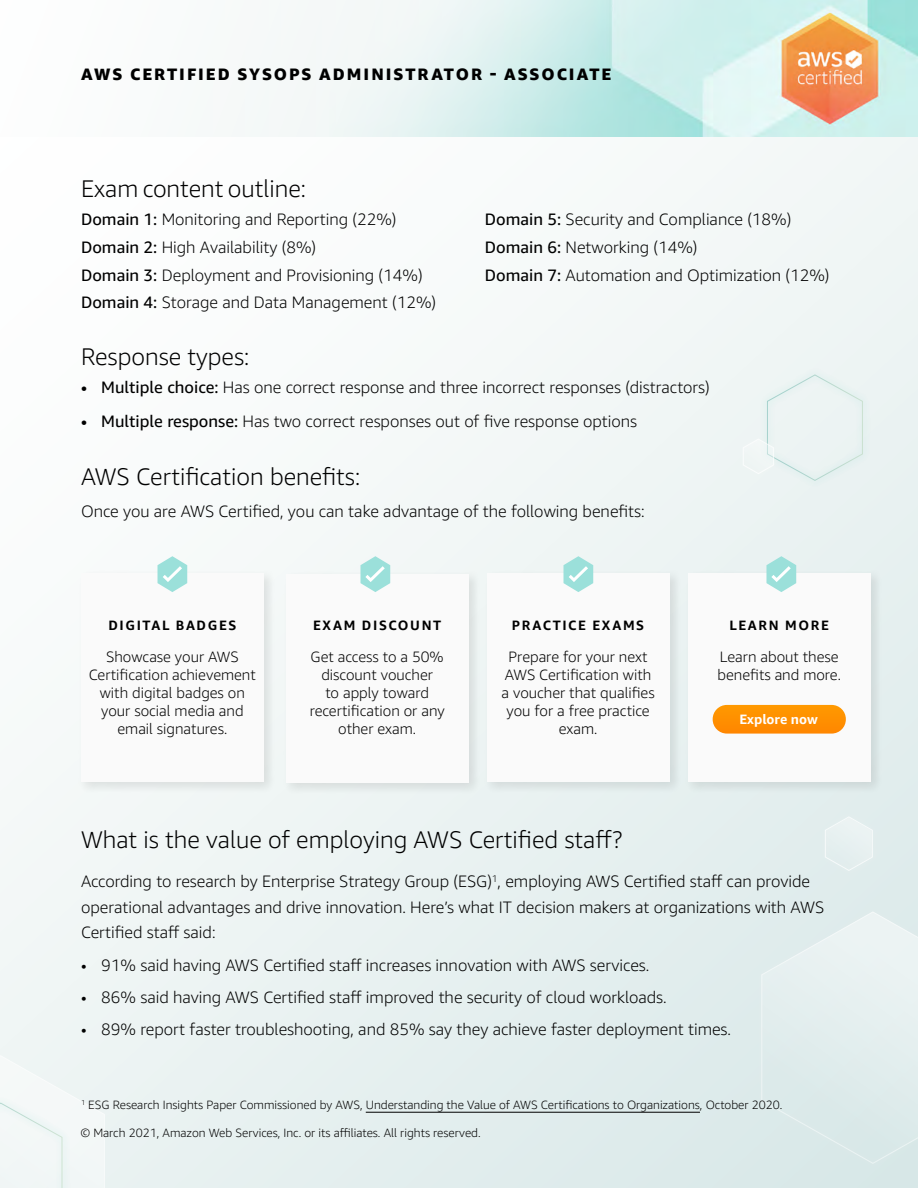
<style>
.page{position:relative;width:918px;height:1188px;background:#fff}
.page>*{position:absolute;margin:0;border:0;box-sizing:border-box;transform-origin:0 0}
.t1{font:300 24px "Amazon Ember";color:#000}
.t2{font:300 16.5px/27.8px "Amazon Ember";color:#000}
.t3{font:800 16.5px "Amazon Ember";letter-spacing:.12em;color:#000}
.t4{font:300 15px/18px "Amazon Ember";color:#000;text-align:center}
.t5{font:700 13.5px "Amazon Ember";letter-spacing:.12em;color:#000}
.t6{font:700 13.5px "Amazon Ember";color:#fff}
.t7{font:300 12px "Amazon Ember";color:#000}
.s1{font-weight:400}
</style>
<div class="page">
<div style="left:1px;top:0;width:916px;height:1188px;background:linear-gradient(to right,#f7fafa,#e7f0f0)"></div>
<img style="left:751px;top:0;width:167px;height:136px">
<svg style="left:1px;top:0;width:750px;height:136px"></svg>
<div style="left:753px;top:904px;width:165px;height:267px;background:#deebeb"></div>
<svg style="left:761px;top:912px;width:157px;height:251px"></svg>
<div style="left:816px;top:809px;width:65px;height:69px;background:#e1eded"></div>
<svg style="left:825px;top:817px;width:48px;height:54px"></svg>
<div style="left:758px;top:367px;width:113px;height:121px;background:#ebf3f2"></div>
<div style="left:0;top:1047px;width:113px;height:141px;background:#edf4f3"></div>
<div style="left:734px;top:431px;width:48px;height:51px;background:#eef4f4"></div>
<svg style="left:743px;top:374px;width:120px;height:107px"></svg>
<hr style="left:366px;top:1112px;width:334px;height:1px;background:#000">
<svg style="left:0;top:1056px;width:105px;height:132px"></svg>
<div style="left:77px;top:569px;width:200px;height:226px;background:#000;opacity:.1"></div>
<div style="left:81px;top:573px;width:183px;height:209px;background:#fafafa"></div>
<div style="left:282px;top:570px;width:200px;height:226px;background:#000;opacity:.1"></div>
<div style="left:286px;top:574px;width:183px;height:209px;background:#fafafa"></div>
<div style="left:483px;top:569px;width:200px;height:226px;background:#000;opacity:.1"></div>
<div style="left:487px;top:573px;width:183px;height:209px;background:#fafafa"></div>
<div style="left:684px;top:569px;width:200px;height:226px;background:#000;opacity:.1"></div>
<div style="left:688px;top:573px;width:183px;height:209px;background:#fafafa"></div>
<svg style="left:713px;top:705px;width:133px;height:29px;background:#fe950e"></svg>
<svg style="left:158px;top:556px;width:29px;height:36px"></svg>
<svg style="left:361px;top:556px;width:29px;height:36px"></svg>
<svg style="left:564px;top:556px;width:29px;height:36px"></svg>
<svg style="left:767px;top:556px;width:29px;height:36px"></svg>
<p class="t3" style="left:81px;top:64px;width:532px">AWS CERTIFIED SYSOPS ADMINISTRATOR - ASSOCIATE</p>
<h1 class="t1" style="left:81px;top:173px;width:227px">Exam content outline:</h1>
<p class="t2" style="left:81px;top:205px;width:357px"><span class="s1">Domain 1:</span> Monitoring and Reporting (22%)<br><span class="s1">Domain 2:</span> High Availability (8%)<br><span class="s1">Domain 3:</span> Deployment and Provisioning (14%)<br><span class="s1">Domain 4:</span> Storage and Data Management (12%)</p>
<p class="t2" style="left:485px;top:206px;width:346px"><span class="s1">Domain 5:</span> Security and Compliance (18%)<br><span class="s1">Domain 6:</span> Networking (14%)<br><span class="s1">Domain 7:</span> Automation and Optimization (12%)</p>
<h1 class="t1" style="left:81px;top:342px;width:170px">Response types:</h1>
<p class="t2" style="left:81px;top:373px;width:630px"><span class="s1">• Multiple choice:</span> Has one correct response and three incorrect responses (distractors)</p>
<p class="t2" style="left:81px;top:408px;width:558px"><span class="s1">• Multiple response:</span> Has two correct responses out of five response options</p>
<h1 class="t1" style="left:81px;top:462px;width:281px">AWS Certification benefits:</h1>
<p class="t2" style="left:81px;top:498px;width:565px">Once you are AWS Certified, you can take advantage of the following benefits:</p>
<p class="t5" style="left:108px;top:617px;width:130px">DIGITAL BADGES</p>
<p class="t4" style="left:89px;top:647px;width:169px">Showcase your AWS<br>Certification achievement with digital badges on your social media and email signatures.</p>
<p class="t5" style="left:313px;top:617px;width:130px">EXAM DISCOUNT</p>
<p class="t4" style="left:310px;top:647px;width:136px">Get access to a 50% discount voucher<br>to apply toward recertification or any other exam.</p>
<p class="t5" style="left:512px;top:617px;width:134px">PRACTICE EXAMS</p>
<p class="t4" style="left:502px;top:647px;width:155px">Prepare for your next<br>AWS Certification with a voucher that qualifies you for a free practice exam.</p>
<p class="t5" style="left:730px;top:617px;width:101px">LEARN MORE</p>
<p class="t4" style="left:718px;top:647px;width:125px;text-align:left">Learn about these benefits and more.</p>
<p class="t6" style="left:739px;top:711px;width:80px">Explore now</p>
<h1 class="t1" style="left:81px;top:825px;width:543px">What is the value of employing AWS Certified staff?</h1>
<p class="t2" style="left:81px;top:869px;width:745px;line-height:25.5px">According to research by Enterprise Strategy Group (ESG)<sup>1</sup>, employing AWS Certified staff can provide operational advantages and drive innovation. Here’s what IT decision makers at organizations with AWS<br>Certified staff said:</p>
<p class="t2" style="left:81px;top:951px;width:570px">• 91% said having AWS Certified staff increases innovation with AWS services.</p>
<p class="t2" style="left:81px;top:983px;width:587px">• 86% said having AWS Certified staff improved the security of cloud workloads.</p>
<p class="t2" style="left:81px;top:1015px;width:652px">• 89% report faster troubleshooting, and 85% say they achieve faster deployment times.</p>
<p class="t7" style="left:81px;top:1098px;width:703px"><sup>1</sup> ESG Research Insights Paper Commissioned by AWS, Understanding the Value of AWS Certifications to Organizations, October 2020.</p>
<p class="t7" style="left:81px;top:1126px;width:401px">© March 2021, Amazon Web Services, Inc. or its affiliates. All rights reserved.</p>
</div>
